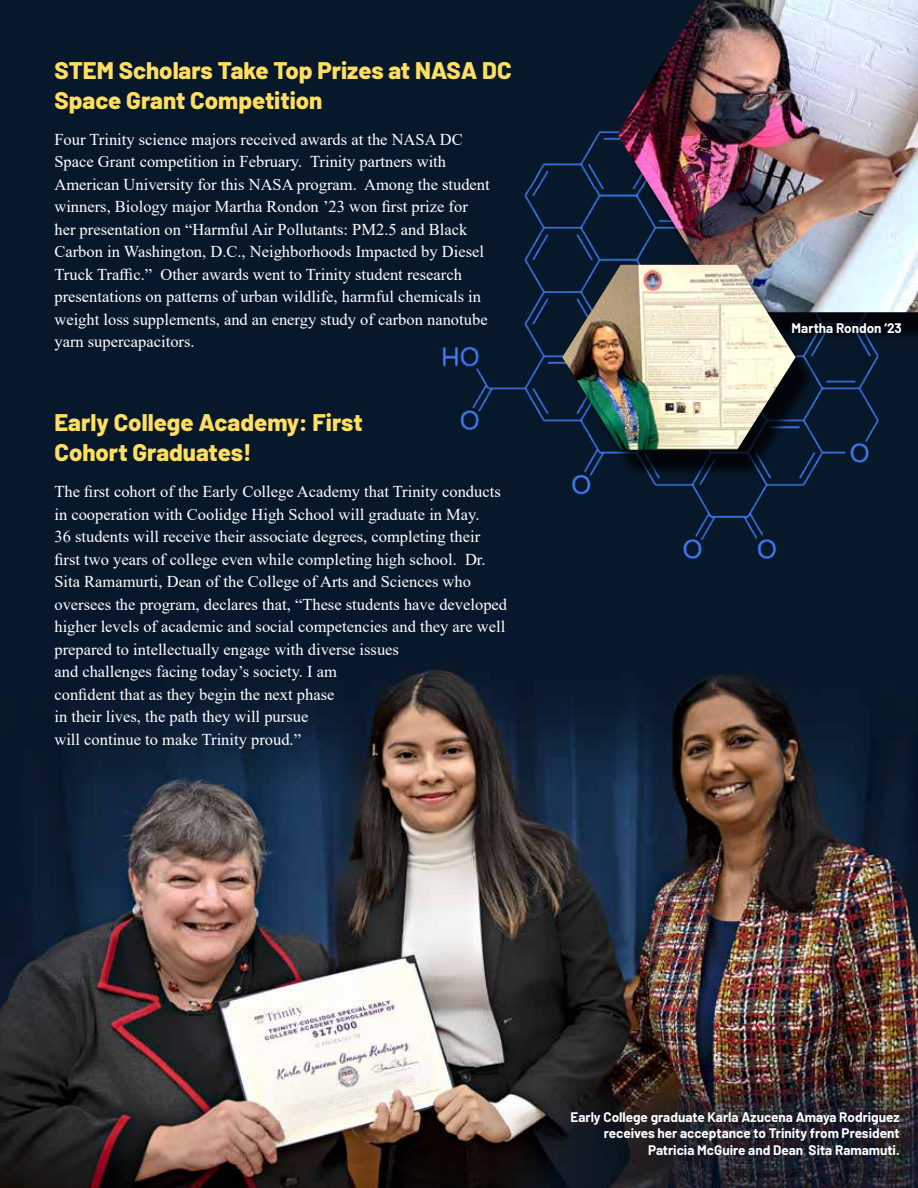
<style>
.page{position:relative;width:918px;height:1188px;background:#08182b}
.page>*{position:absolute;margin:0;border:0;box-sizing:border-box;transform-origin:0 0}
.t1{font:800 24px/30px "Barlow";color:#ffde60}
.t2{font:16.5px/22.5px "Times New Roman";color:#fff}
.t3{font:700 13.5px/16.5px "Barlow";color:#fff;text-align:right}
</style>
<div class="page">
<img style="left:0;top:669px;width:918px;height:519px">
<img style="left:442px;top:131px;width:437px;height:428px">
<div style="left:625px;top:0;width:293px;height:343px;background:#000;opacity:.75"></div>
<img style="left:618px;top:0;width:300px;height:312px">
<div style="left:569px;top:277px;width:248px;height:201px;background:#000;opacity:.75"></div>
<img style="left:562px;top:265px;width:234px;height:185px">
<h1 class="t1" style="left:54px;top:53px;width:459px">STEM Scholars Take Top Prizes at NASA DC<br>Space Grant Competition</h1>
<p class="t2" style="left:54px;top:128px;width:437px">Four Trinity science majors received awards at the NASA DC Space Grant competition in February. Trinity partners with American University for this NASA program. Among the student winners, Biology major Martha Rondon ’23 won first prize for her presentation on “Harmful Air Pollutants: PM2.5 and Black Carbon in Washington, D.C., Neighborhoods Impacted by Diesel Truck Traffic.” Other awards went to Trinity student research presentations on patterns of urban wildlife, harmful chemicals in weight loss supplements, and an energy study of carbon nanotube yarn supercapacitors.</p>
<h1 class="t1" style="left:54px;top:406px;width:310px">Early College Academy: First<br>Cohort Graduates!</h1>
<p class="t2" style="left:54px;top:480px;width:454px">The first cohort of the Early College Academy that Trinity conducts in cooperation with Coolidge High School will graduate in May.<br>36 students will receive their associate degrees, completing their first two years of college even while completing high school. Dr.<br>Sita Ramamurti, Dean of the College of Arts and Sciences who oversees the program, declares that, “These students have developed higher levels of academic and social competencies and they are well prepared to intellectually engage with diverse issues<br>and challenges facing today’s society. I am<br>confident that as they begin the next phase<br>in their lives, the path they will pursue<br>will continue to make Trinity proud.”</p>
<p class="t3" style="left:792px;top:319px;width:112px">Martha Rondon ’23</p>
<p class="t3" style="left:571px;top:1108px;width:331px">Early College graduate Karla Azucena Amaya Rodriguez receives her acceptance to Trinity from President<br>Patricia McGuire and Dean Sita Ramamuti.</p>
</div>
